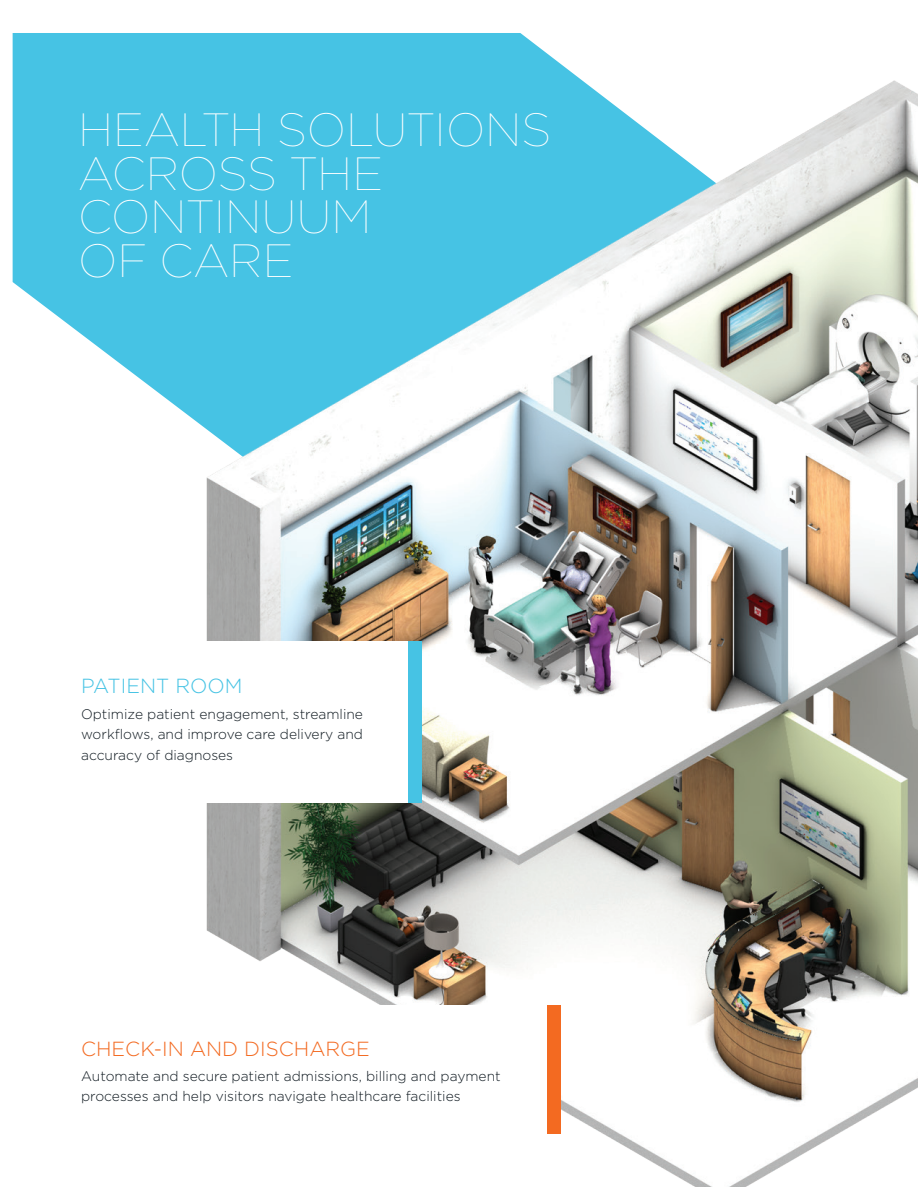
<style>
.page{position:relative;width:918px;height:1188px;background:#fff}
.page>*{position:absolute;margin:0;border:0;box-sizing:border-box;transform-origin:0 0}
.t1{font:100 46.65px/43.7px "Gotham";color:#fff}
.t2{font:300 20.4px "Gotham";color:#f36a21}
.t3{font:300 20.4px "Gotham";color:#46c3e4}
.t4{font:300 13.8px/20.4px "Gotham";color:#101a21;text-align:justify}
</style>
<div class="page">
<svg style="left:13px;top:33px;width:170px;height:379px;fill:#46c3e4"></svg>
<img style="left:183px;top:33px;width:735px;height:1154px">
<div style="left:13px;top:641px;width:399px;height:162px;background:#fff"></div>
<div style="left:13px;top:1005px;width:537px;height:129px;background:#fff"></div>
<div style="left:409px;top:641px;width:13px;height:162px;background:#46c3e4"></div>
<div style="left:547px;top:1005px;width:13px;height:129px;background:#f36a21"></div>
<p class="t1" style="left:78px;top:106px;width:475px">HEALTH SOLUTIONS<br>ACROSS THE<br>CONTINUUM<br>OF CARE</p>
<p class="t3" style="left:81px;top:673px;width:163px">PATIENT ROOM</p>
<p class="t4" style="left:81px;top:703px;width:284px">Optimize patient engagement, streamline workflows, and improve care delivery and accuracy of diagnoses</p>
<p class="t2" style="left:81px;top:1036px;width:290px">CHECK-IN AND DISCHARGE</p>
<p class="t4" style="left:81px;top:1065px;width:421px">Automate and secure patient admissions, billing and payment processes and help visitors navigate healthcare facilities</p>
</div>
